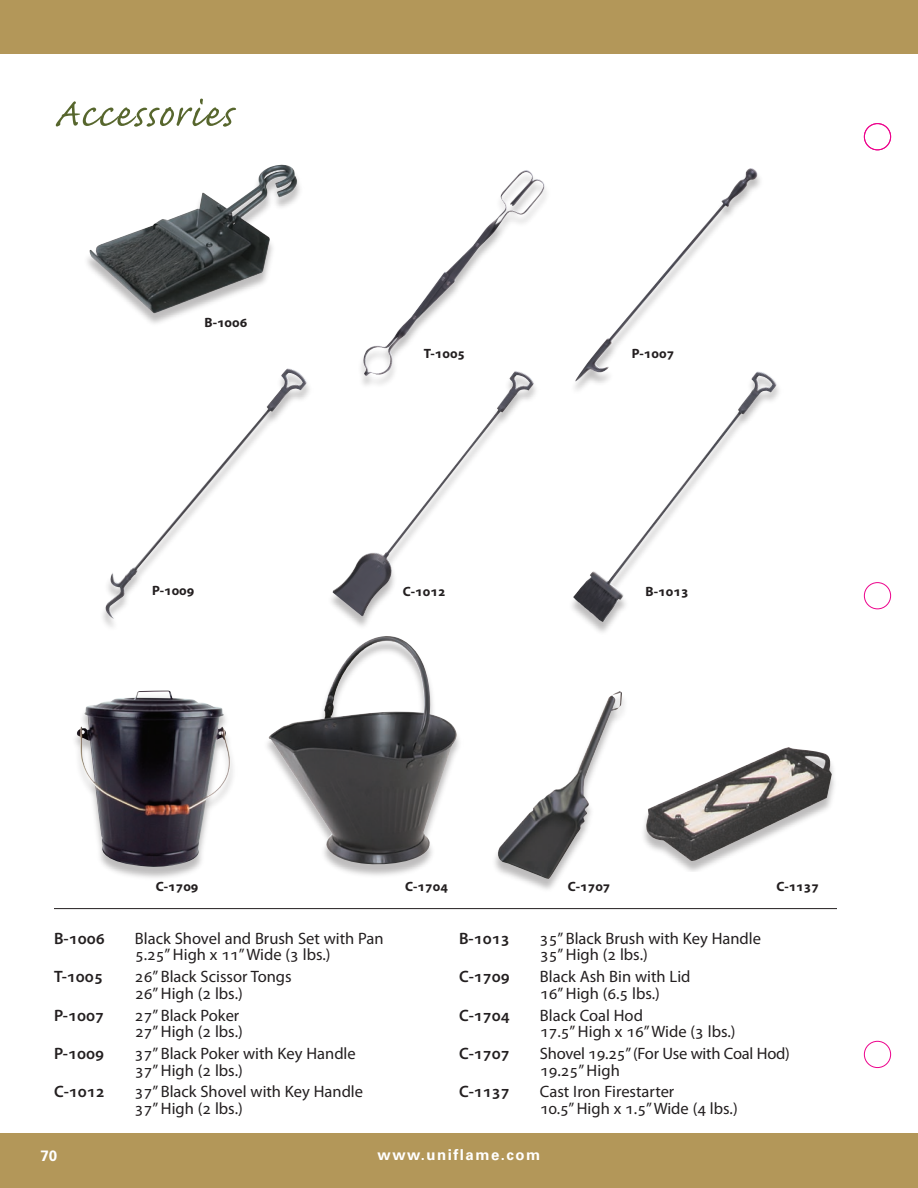
<style>
.page{position:relative;width:918px;height:1188px;background:#fff}
.page>*{position:absolute;margin:0;border:0;box-sizing:border-box;transform-origin:0 0}
.t1{font:51px "Caflisch Script Pro";letter-spacing:.02em;color:#57662d}
.t2{font:16.5px/16.5px "Myriad Pro";color:#231f20}
.t3{font:600 16.5px "Myriad Pro";color:#231f20}
.t4{font:700 15px "Univers";letter-spacing:.1em;color:#fff}
.t5{font:700 13.5px "Myriad Pro";color:#231f20}
</style>
<div class="page">
<div style="left:0;top:1133px;width:918px;height:55px;background:#b39759"></div>
<div style="left:0;top:0;width:918px;height:54px;background:#b39759"></div>
<hr style="left:54px;top:908px;width:783px;height:1px;background:#231f20">
<img style="left:106px;top:368px;width:203px;height:238px">
<div style="left:326px;top:371px;width:215px;height:259px;background:#231f20;opacity:.3"></div>
<img style="left:330px;top:371px;width:200px;height:212px">
<img style="left:89px;top:164px;width:208px;height:150px">
<img style="left:581px;top:168px;width:179px;height:203px">
<div style="left:356px;top:171px;width:195px;height:219px;background:#231f20;opacity:.3"></div>
<img style="left:356px;top:170px;width:191px;height:208px">
<div style="left:262px;top:636px;width:202px;height:243px;background:#231f20;opacity:.3"></div>
<img style="left:268px;top:626px;width:190px;height:240px">
<img style="left:573px;top:371px;width:206px;height:254px">
<div style="left:639px;top:748px;width:199px;height:123px;background:#231f20;opacity:.3"></div>
<img style="left:644px;top:747px;width:189px;height:116px">
<div style="left:491px;top:692px;width:138px;height:201px;background:#231f20;opacity:.3"></div>
<img style="left:496px;top:691px;width:126px;height:189px">
<div style="left:70px;top:691px;width:167px;height:190px;background:#231f20;opacity:.3"></div>
<img style="left:77px;top:690px;width:153px;height:178px">
<div style="left:864px;top:582px;width:27px;height:27px;border:1px solid #ed028c;border-radius:50%"></div>
<div style="left:864px;top:1041px;width:27px;height:27px;border:1px solid #ed028c;border-radius:50%"></div>
<div style="left:864px;top:123px;width:27px;height:27px;border:1px solid #ed028c;border-radius:50%"></div>
<h1 class="t1" style="left:54px;top:87px;width:183px">Accessories</h1>
<p class="t5" style="left:204px;top:314px;width:44px">B-1006</p>
<p class="t5" style="left:424px;top:345px;width:43px">T-1005</p>
<p class="t5" style="left:152px;top:582px;width:44px">P-1009</p>
<p class="t5" style="left:403px;top:582px;width:44px">C-1012</p>
<p class="t5" style="left:632px;top:345px;width:44px">P-1007</p>
<p class="t5" style="left:646px;top:582px;width:44px">B-1013</p>
<p class="t5" style="left:156px;top:878px;width:44px">C-1709</p>
<p class="t5" style="left:568px;top:878px;width:44px">C-1707</p>
<p class="t5" style="left:776px;top:878px;width:44px">C-1137</p>
<p class="t5" style="left:405px;top:878px;width:44px">C-1704</p>
<p class="t3" style="left:54px;top:928px;width:52px">B-1006</p>
<p class="t2" style="left:135px;top:930px;width:250px">Black Shovel and Brush Set with Pan<br>5.25”High x 11”Wide (3 lbs.)</p>
<p class="t3" style="left:54px;top:966px;width:51px">T-1005</p>
<p class="t2" style="left:135px;top:968px;width:158px">26” Black Scissor Tongs<br>26”High (2 lbs.)</p>
<p class="t3" style="left:54px;top:1005px;width:52px">P-1007</p>
<p class="t2" style="left:135px;top:1007px;width:109px">27” Black Poker<br>27”High (2 lbs.)</p>
<p class="t3" style="left:54px;top:1043px;width:52px">P-1009</p>
<p class="t2" style="left:135px;top:1045px;width:222px">37” Black Poker with Key Handle<br>37”High (2 lbs.)</p>
<p class="t3" style="left:54px;top:1081px;width:53px">C-1012</p>
<p class="t2" style="left:135px;top:1083px;width:230px">37” Black Shovel with Key Handle<br>37”High (2 lbs.)</p>
<p class="t3" style="left:459px;top:928px;width:52px">B-1013</p>
<p class="t2" style="left:540px;top:930px;width:223px">35” Black Brush with Key Handle<br>35”High (2 lbs.)</p>
<p class="t3" style="left:459px;top:966px;width:53px">C-1709</p>
<p class="t2" style="left:540px;top:968px;width:152px">Black Ash Bin with Lid<br>16”High (6.5 lbs.)</p>
<p class="t3" style="left:459px;top:1005px;width:53px">C-1704</p>
<p class="t2" style="left:540px;top:1007px;width:197px">Black Coal Hod<br>17.5”High x 16”Wide (3 lbs.)</p>
<p class="t3" style="left:459px;top:1043px;width:53px">C-1707</p>
<p class="t2" style="left:540px;top:1045px;width:251px">Shovel 19.25”(For Use with Coal Hod)<br>19.25”High</p>
<p class="t3" style="left:459px;top:1081px;width:53px">C-1137</p>
<p class="t2" style="left:540px;top:1083px;width:199px">Cast Iron Firestarter<br>10.5”High x 1.5”Wide (4 lbs.)</p>
<p class="t4" style="left:41px;top:1147px;width:18px">70</p>
<p class="t4" style="left:378px;top:1146px;width:164px">www.uniflame.com</p>
</div>
